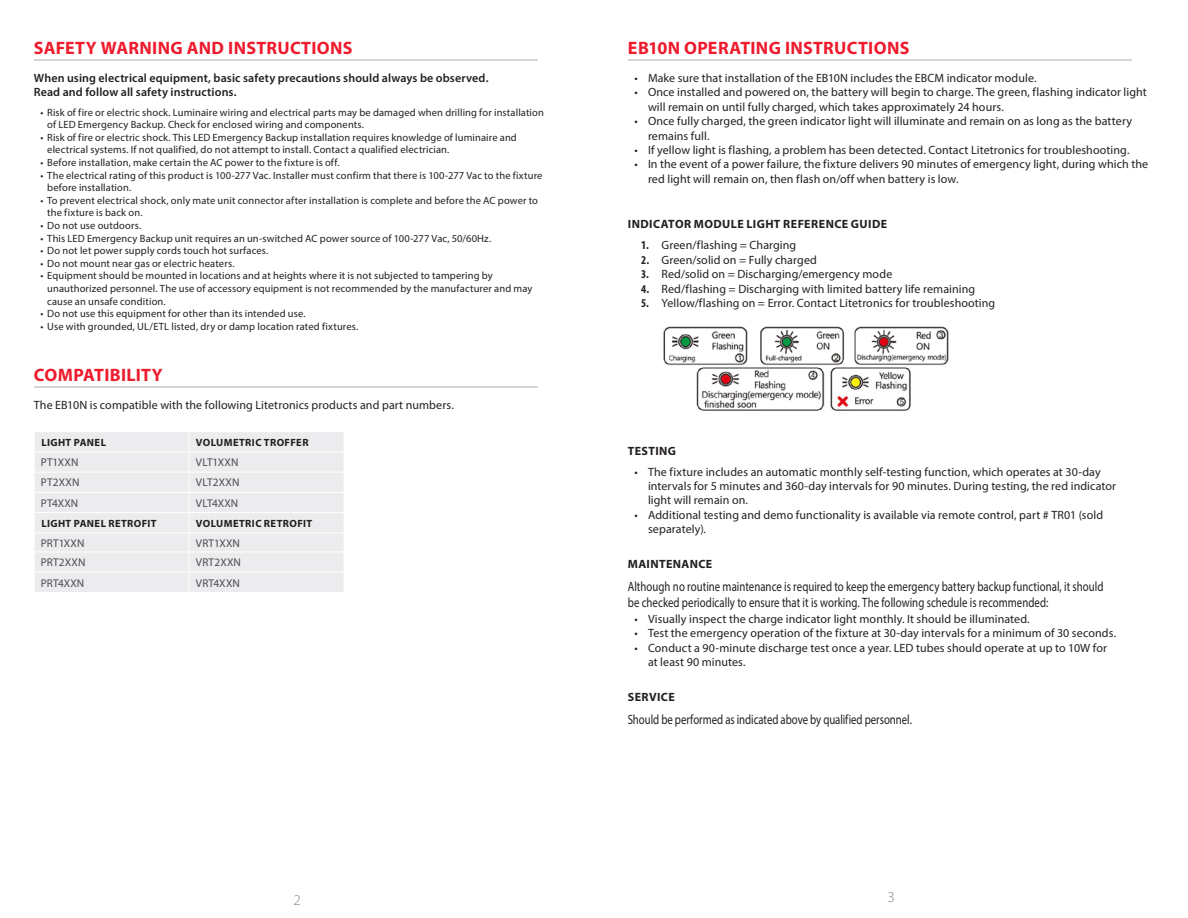
<style>
.page{position:relative;width:1188px;height:918px;background:#fff}
.page>*{position:absolute;margin:0;border:0;box-sizing:border-box;transform-origin:0 0}
.Table___Intro_Header{font:700 18px "Myriad Pro";letter-spacing:.015em;color:#ee1b2d}
.t1{font:300 15px "Myriad Pro";color:#818285}
.Safety_Ins_Warn___Bu{font:13.5px/16.2px "Myriad Pro";color:#231f20;scale:.8 1}
.Instructions{font:12px/14.4px "Myriad Pro";letter-spacing:.005em;color:#231f20}
.t2{font:600 12px/14.4px "Myriad Pro";letter-spacing:.01em;color:#231f20}
.H2___Black{font:700 12px "Myriad Pro";letter-spacing:.035em;color:#231f20}
.Compatability___Body{font:11.25px "Myriad Pro";letter-spacing:.015em;color:#4b4c4d}
.Compatability___Body-2{font:11.25px "Myriad Pro";letter-spacing:-.005em;color:#4b4c4d}
.t3{font:10.5px/12.6px "Myriad Pro";letter-spacing:.015em;color:#231f20}
.Compatibility___Subh{font:700 10.5px "Myriad Pro";letter-spacing:.035em;color:#231f20}
.s1{font-weight:700;font-stretch:condensed}
</style>
<div class="page">
<hr style="left:34px;top:59px;width:504px;height:2px;background:#c7c8ca">
<hr style="left:628px;top:59px;width:504px;height:2px;background:#c7c8ca">
<hr style="left:34px;top:386px;width:504px;height:2px;background:#c7c8ca">
<div style="left:35px;top:432px;width:309px;height:160px;background:#ececee"></div>
<hr style="left:34px;top:472px;width:155px;height:1px;background:#fff">
<hr style="left:189px;top:472px;width:155px;height:1px;background:#fff">
<hr style="left:34px;top:492px;width:155px;height:1px;background:#fff">
<hr style="left:189px;top:492px;width:155px;height:1px;background:#fff">
<hr style="left:34px;top:512px;width:155px;height:1px;background:#fff">
<hr style="left:189px;top:512px;width:155px;height:1px;background:#fff">
<hr style="left:34px;top:533px;width:155px;height:1px;background:#fff">
<hr style="left:189px;top:533px;width:155px;height:1px;background:#fff">
<hr style="left:34px;top:552px;width:155px;height:1px;background:#fff">
<hr style="left:189px;top:552px;width:155px;height:1px;background:#fff">
<hr style="left:34px;top:572px;width:155px;height:1px;background:#fff">
<hr style="left:189px;top:572px;width:155px;height:1px;background:#fff">
<hr style="left:189px;top:452px;width:155px;height:1px;background:#fff">
<hr style="left:34px;top:452px;width:155px;height:1px;background:#fff">
<svg style="left:189px;top:432px;width:1px;height:160px"></svg>
<img style="left:663px;top:326px;width:286px;height:85px">
<p class="Table___Intro_Header" style="left:34px;top:36px;width:320px">SAFETY WARNING AND INSTRUCTIONS</p>
<p class="t2" style="left:34px;top:70px;width:456px">When using electrical equipment, basic safety precautions should always be observed.<br>Read and follow all safety instructions.</p>
<p class="t3" style="left:47px;top:106px;width:498px;text-indent:-7px">• Risk of fire or electric shock. Luminaire wiring and electrical parts may be damaged when drilling for installation of LED Emergency Backup. Check for enclosed wiring and components.</p>
<p class="t3" style="left:47px;top:131px;width:471px;text-indent:-7px">• Risk of fire or electric shock. This LED Emergency Backup installation requires knowledge of luminaire and electrical systems. If not qualified, do not attempt to install. Contact a qualified electrician.</p>
<p class="t3" style="left:40px;top:156px;width:301px">• Before installation, make certain the AC power to the fixture is off.</p>
<p class="t3" style="left:47px;top:169px;width:497px;text-indent:-7px">• The electrical rating of this product is 100-277 Vac. Installer must confirm that there is 100-277 Vac to the fixture before installation.</p>
<p class="t3" style="left:47px;top:194px;width:492px;text-indent:-7px">• To prevent electrical shock, only mate unit connector after installation is complete and before the AC power to the fixture is back on.</p>
<p class="t3" style="left:40px;top:219px;width:102px">• Do not use outdoors.</p>
<p class="t3" style="left:40px;top:232px;width:452px">• This LED Emergency Backup unit requires an un-switched AC power source of 100-277 Vac, 50/60Hz.</p>
<p class="t3" style="left:40px;top:244px;width:229px">• Do not let power supply cords touch hot surfaces.</p>
<p class="t3" style="left:40px;top:257px;width:196px">• Do not mount near gas or electric heaters.</p>
<p class="t3" style="left:47px;top:269px;width:487px;text-indent:-7px">• Equipment should be mounted in locations and at heights where it is not subjected to tampering by unauthorized personnel. The use of accessory equipment is not recommended by the manufacturer and may cause an unsafe condition.</p>
<p class="t3" style="left:40px;top:307px;width:267px">• Do not use this equipment for other than its intended use.</p>
<p class="t3" style="left:40px;top:320px;width:319px">• Use with grounded, UL/ETL listed, dry or damp location rated fixtures.</p>
<p class="Table___Intro_Header" style="left:34px;top:363px;width:130px">COMPATIBILITY</p>
<p class="Instructions" style="left:34px;top:398px;width:422px">The EB10N is compatible with the following Litetronics products and part numbers.</p>
<p class="Compatibility___Subh" style="left:41px;top:435px;width:66px">LIGHT PANEL</p>
<p class="Compatibility___Subh" style="left:196px;top:435px;width:114px">VOLUMETRIC TROFFER</p>
<p class="Compatability___Body" style="left:41px;top:456px;width:39px">PT1XXN</p>
<p class="Compatability___Body" style="left:196px;top:456px;width:44px">VLT1XXN</p>
<p class="Compatability___Body" style="left:41px;top:476px;width:40px">PT2XXN</p>
<p class="Compatability___Body" style="left:196px;top:476px;width:45px">VLT2XXN</p>
<p class="Compatability___Body" style="left:41px;top:496px;width:39px">PT4XXN</p>
<p class="Compatability___Body-2" style="left:196px;top:496px;width:44px">VLT4XXN</p>
<p class="Compatibility___Subh" style="left:41px;top:516px;width:117px">LIGHT PANEL RETROFIT</p>
<p class="Compatibility___Subh" style="left:196px;top:516px;width:118px">VOLUMETRIC RETROFIT</p>
<p class="Compatability___Body" style="left:41px;top:536px;width:45px">PRT1XXN</p>
<p class="Compatability___Body" style="left:196px;top:536px;width:46px">VRT1XXN</p>
<p class="Compatability___Body" style="left:41px;top:556px;width:46px">PRT2XXN</p>
<p class="Compatability___Body" style="left:196px;top:556px;width:47px">VRT2XXN</p>
<p class="Compatability___Body" style="left:41px;top:576px;width:45px">PRT4XXN</p>
<p class="Compatability___Body" style="left:196px;top:576px;width:46px">VRT4XXN</p>
<p class="Table___Intro_Header" style="left:628px;top:36px;width:283px">EB10N OPERATING INSTRUCTIONS</p>
<p class="Instructions" style="left:634px;top:70px;width:404px">• Make sure that installation of the EB10N includes the EBCM indicator module.</p>
<p class="Instructions" style="left:648px;top:85px;width:500px;text-indent:-14px">• Once installed and powered on, the battery will begin to charge. The green, flashing indicator light will remain on until fully charged, which takes approximately 24 hours.</p>
<p class="Instructions" style="left:648px;top:114px;width:486px;text-indent:-14px">• Once fully charged, the green indicator light will illuminate and remain on as long as the battery remains full.</p>
<p class="Instructions" style="left:634px;top:142px;width:497px">• If yellow light is flashing, a problem has been detected. Contact Litetronics for troubleshooting.</p>
<p class="Instructions" style="left:648px;top:157px;width:502px;text-indent:-14px">• In the event of a power failure, the fixture delivers 90 minutes of emergency light, during which the red light will remain on, then flash on/off when battery is low.</p>
<p class="H2___Black" style="left:628px;top:216px;width:261px">INDICATOR MODULE LIGHT REFERENCE GUIDE</p>
<p class="Instructions" style="left:641px;top:238px;width:157px"><span class="s1">1.</span> Green/flashing = Charging</p>
<p class="Instructions" style="left:641px;top:252px;width:177px"><span class="s1">2.</span> Green/solid on = Fully charged</p>
<p class="Instructions" style="left:641px;top:267px;width:253px"><span class="s1">3.</span> Red/solid on = Discharging/emergency mode</p>
<p class="Instructions" style="left:641px;top:281px;width:335px"><span class="s1">4.</span> Red/flashing = Discharging with limited battery life remaining</p>
<p class="Instructions" style="left:641px;top:296px;width:356px"><span class="s1">5.</span> Yellow/flashing on = Error. Contact Litetronics for troubleshooting</p>
<p class="H2___Black" style="left:628px;top:443px;width:50px">TESTING</p>
<p class="Instructions" style="left:648px;top:464px;width:470px;text-indent:-14px">• The fixture includes an automatic monthly self-testing function, which operates at 30-day intervals for 5 minutes and 360-day intervals for 90 minutes. During testing, the red indicator light will remain on.</p>
<p class="Instructions" style="left:648px;top:507px;width:457px;text-indent:-14px">• Additional testing and demo functionality is available via remote control, part # TR01 (sold separately).</p>
<p class="H2___Black" style="left:628px;top:556px;width:86px">MAINTENANCE</p>
<p class="Safety_Ins_Warn___Bu" style="left:628px;top:578px;width:596px">Although no routine maintenance is required to keep the emergency battery backup functional, it should be checked periodically to ensure that it is working. The following schedule is recommended:</p>
<p class="Instructions" style="left:634px;top:612px;width:397px">• Visually inspect the charge indicator light monthly. It should be illuminated.</p>
<p class="Instructions" style="left:634px;top:626px;width:483px">• Test the emergency operation of the fixture at 30-day intervals for a minimum of 30 seconds.</p>
<p class="Instructions" style="left:648px;top:640px;width:461px;text-indent:-14px">• Conduct a 90-minute discharge test once a year. LED tubes should operate at up to 10W for at least 90 minutes.</p>
<p class="H2___Black" style="left:628px;top:689px;width:48px">SERVICE</p>
<p class="Safety_Ins_Warn___Bu" style="left:628px;top:711px;width:357px">Should be performed as indicated above by qualified personnel.</p>
<p class="t1" style="left:293px;top:890px;width:9px">2</p>
<p class="t1" style="left:887px;top:888px;width:9px">3</p>
</div>
